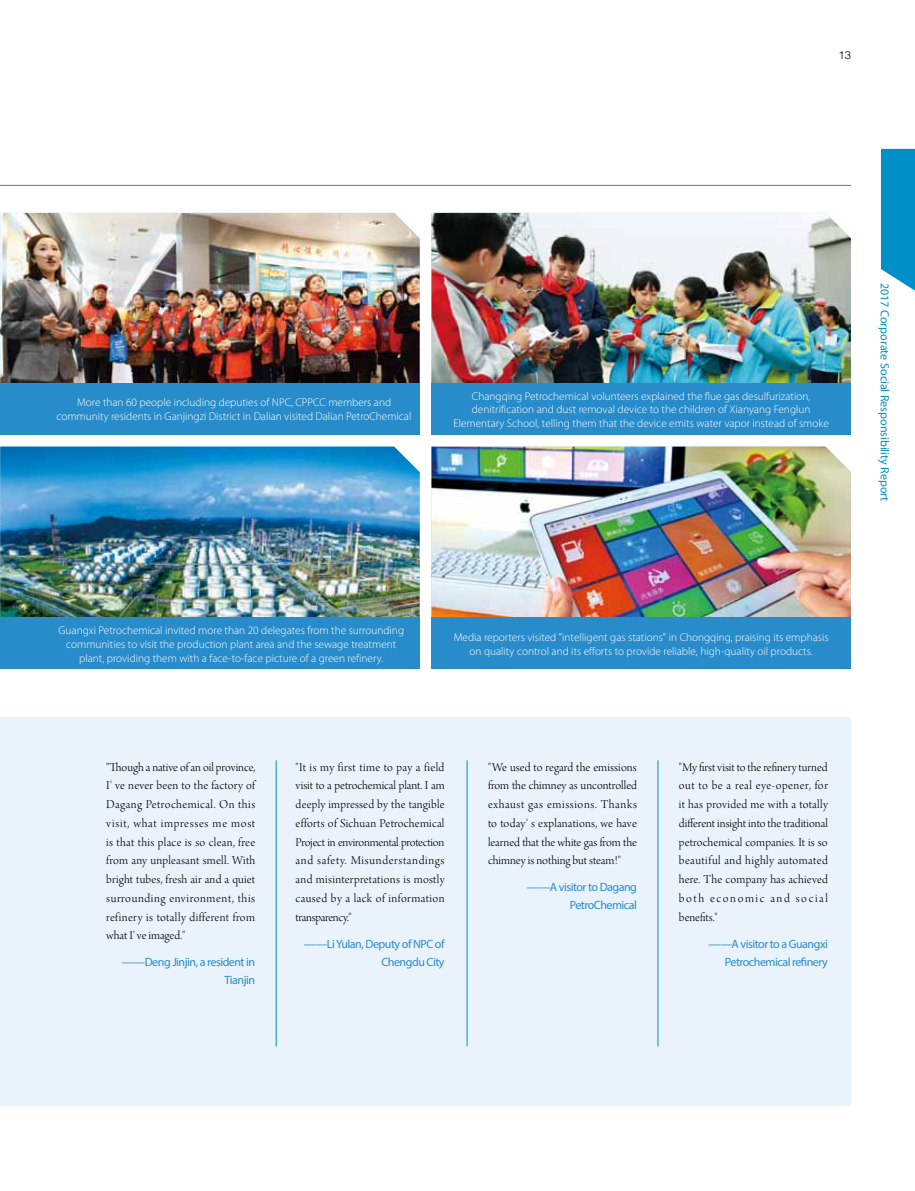
<style>
.page{position:relative;width:915px;height:1191px;background:#fff}
.page>*{position:absolute;margin:0;border:0;box-sizing:border-box;transform-origin:0 0}
.t1{font:12.75px/18.8px "Arno Pro Light Display";letter-spacing:.02em;color:#000;text-align:justify}
.t2{font:12px/18px "Myriad Pro";letter-spacing:-.04em;color:#288cca;text-align:right}
.t3{font:12px "Myriad Pro";color:#008fc6}
.t4{font:300 11.25px/13.5px "Myriad Pro";color:#fff;text-align:center}
.t5{font:300 11.25px "Helvetica";color:#000}
</style>
<div class="page">
<svg style="left:880px;top:149px;width:34px;height:141px;background:#199acb"></svg>
<img style="left:0;top:446px;width:419px;height:171px">
<img style="left:431px;top:446px;width:419px;height:171px">
<img style="left:431px;top:213px;width:419px;height:171px">
<img style="left:0;top:213px;width:419px;height:171px">
<div style="left:0;top:384px;width:419px;height:51px;background:#288cca"></div>
<div style="left:0;top:617px;width:419px;height:51px;background:#288cca"></div>
<div style="left:431px;top:384px;width:419px;height:51px;background:#288cca"></div>
<div style="left:431px;top:617px;width:419px;height:51px;background:#288cca"></div>
<div style="left:0;top:717px;width:850px;height:388px;background:#eaf2fb"></div>
<hr style="left:0;top:185px;width:850px;height:1px;background:#288cca">
<hr style="left:276px;top:760px;width:1px;height:286px;background:#008fc6">
<hr style="left:466px;top:760px;width:1px;height:286px;background:#008fc6">
<hr style="left:657px;top:760px;width:1px;height:286px;background:#008fc6">
<p class="t5" style="left:838px;top:46px;width:14px">13</p>
<p class="t4" style="left:56px;top:396px;width:356px">More than 60 people including deputies of NPC, CPPCC members and community residents in Ganjingzi District in Dalian visited Dalian PetroChemical</p>
<p class="t4" style="left:453px;top:389px;width:377px">Changqing Petrochemical volunteers explained the flue gas desulfurization, denitrification and dust removal device to the children of Xianyang Fenglun<br>Elementary School, telling them that the device emits water vapor instead of smoke</p>
<p class="t3" style="left:891px;top:283px;width:220px;rotate:90deg">2017 Corporate Social Responsibility Report</p>
<p class="t4" style="left:59px;top:624px;width:347px">Guangxi Petrochemical invited more than 20 delegates from the surrounding communities to visit the production plant area and the sewage treatment plant, providing them with a face-to-face picture of a green refinery.</p>
<p class="t4" style="left:453px;top:630px;width:376px">Media reporters visited "intelligent gas stations" in Chongqing, praising its emphasis on quality control and its efforts to provide reliable, high-quality oil products.</p>
<p class="t1" style="left:106px;top:758px;width:150px">"Though a native of an oil province, I' ve never been to the factory of Dagang Petrochemical. On this visit, what impresses me most is that this place is so clean, free from any unpleasant smell. With bright tubes, fresh air and a quiet surrounding environment, this refinery is totally different from what I' ve imaged."</p>
<p class="t2" style="left:122px;top:953px;width:135px">——Deng Jinjin, a resident in<br>Tianjin</p>
<p class="t1" style="left:295px;top:758px;width:150px">"It is my first time to pay a field visit to a petrochemical plant. I am deeply impressed by the tangible efforts of Sichuan Petrochemical Project in environmental protection and safety. Misunderstandings and misinterpretations is mostly caused by a lack of information transparency."</p>
<p class="t2" style="left:304px;top:934px;width:142px">——Li Yulan, Deputy of NPC of<br>Chengdu City</p>
<p class="t1" style="left:488px;top:758px;width:150px">"We used to regard the emissions from the chimney as uncontrolled exhaust gas emissions. Thanks to today' s explanations, we have learned that the white gas from the chimney is nothing but steam!"</p>
<p class="t2" style="left:526px;top:878px;width:112px">——A visitor to Dagang<br>PetroChemical</p>
<p class="t1" style="left:678px;top:758px;width:150px">"My first visit to the refinery turned out to be a real eye-opener, for it has provided me with a totally different insight into the traditional petrochemical companies. It is so beautiful and highly automated here. The company has achieved both economic and social benefits."</p>
<p class="t2" style="left:708px;top:934px;width:121px">——A visitor to a Guangxi<br>Petrochemical refinery</p>
</div>
